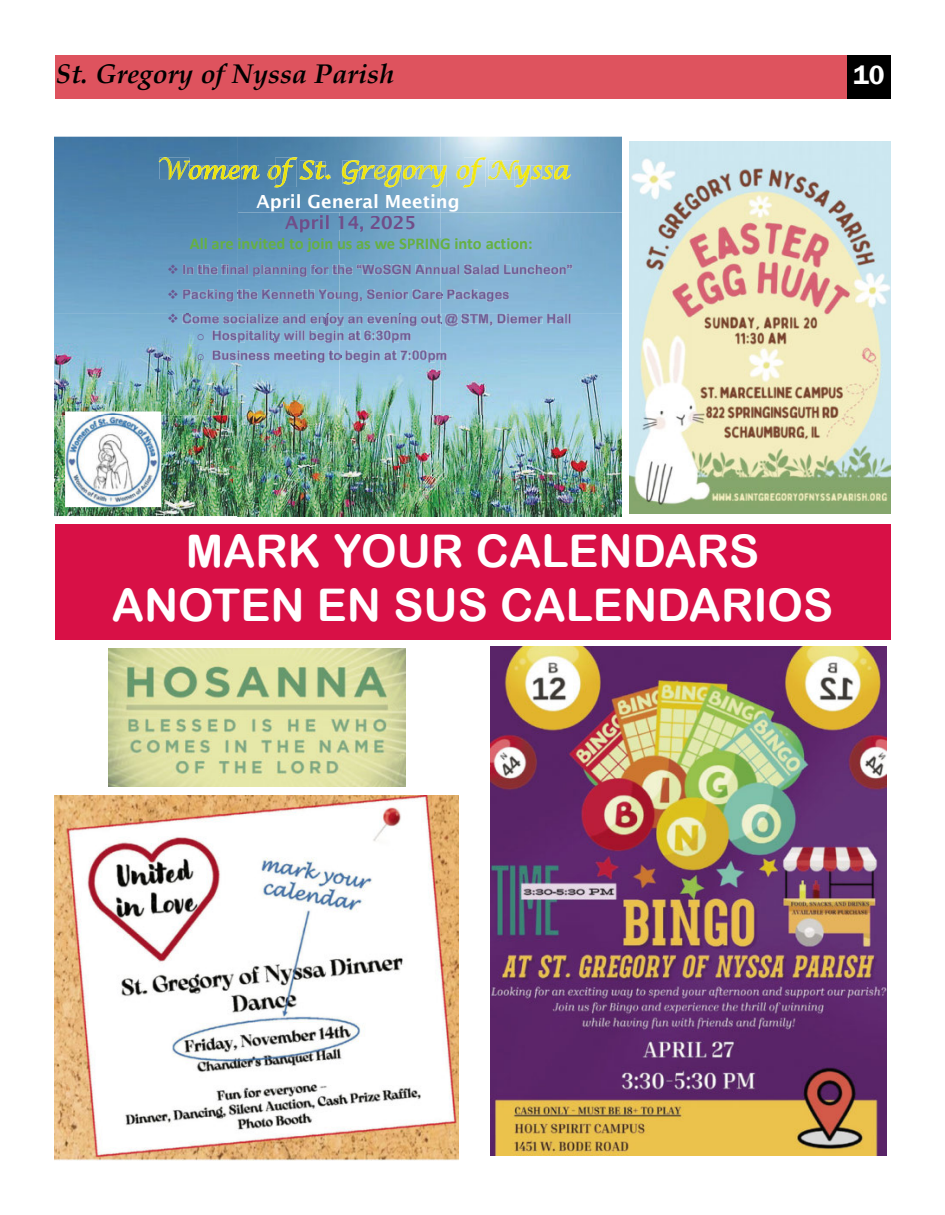
<style>
.page{position:relative;width:945px;height:1215px;background:#fff}
.page>*{position:absolute;margin:0;border:0;box-sizing:border-box;transform-origin:0 0}
.t1{font:45px/54px "Yrgmcn Arial Rounded MT Bold";color:#fff;text-align:center}
.t2{font:italic 700 27px "Book Antiqua";color:#000}
.t3{font:600 27px "Franklin Gothic";color:#fff}
.t4{font:italic 24.75px "Lucida Calligraphy";color:#f5e800}
.t5{font:600 18.15px "Lucida Sans";color:#fff}
.t6{font:600 18.15px "Lucida Sans";color:#714d89}
.t7{font:700 16.5px "Calibri";color:#66b042}
.t8{font:13.2px "Tkshfq Arial Rounded MT Bold";color:#6b5690}
.s1{font-family:"Courier New"}
</style>
<div class="page">
<div style="left:55px;top:55px;width:835px;height:44px;background:#de535e"></div>
<div style="left:847px;top:55px;width:43px;height:44px;background:#000"></div>
<img style="left:490px;top:646px;width:397px;height:509px">
<svg style="left:55px;top:137px;width:567px;height:380px;background:#6c9ec1"></svg>
<div style="left:55px;top:296px;width:183px;height:18px;background:#75abcd"></div>
<img style="left:191px;top:165px;width:38px;height:14px">
<img style="left:204px;top:176px;width:24px;height:3px">
<img style="left:159px;top:157px;width:31px;height:19px">
<svg style="left:169px;top:175px;width:13px;height:1px"></svg>
<img style="left:159px;top:176px;width:30px;height:3px">
<svg style="left:189px;top:166px;width:12px;height:13px"></svg>
<img style="left:238px;top:184px;width:203px;height:29px">
<img style="left:413px;top:194px;width:21px;height:14px">
<img style="left:375px;top:194px;width:36px;height:14px">
<img style="left:356px;top:198px;width:17px;height:10px">
<svg style="left:344px;top:198px;width:9px;height:10px"></svg>
<img style="left:322px;top:198px;width:20px;height:10px">
<img style="left:302px;top:195px;width:18px;height:13px">
<svg style="left:298px;top:194px;width:2px;height:14px"></svg>
<img style="left:283px;top:194px;width:11px;height:14px">
<img style="left:271px;top:198px;width:10px;height:14px">
<svg style="left:257px;top:195px;width:12px;height:13px"></svg>
<img style="left:342px;top:160px;width:17px;height:19px">
<svg style="left:343px;top:169px;width:26px;height:15px"></svg>
<img style="left:359px;top:165px;width:16px;height:14px">
<img style="left:299px;top:160px;width:27px;height:20px">
<svg style="left:300px;top:169px;width:31px;height:11px"></svg>
<img style="left:274px;top:157px;width:23px;height:24px">
<img style="left:287px;top:181px;width:10px;height:6px">
<img style="left:241px;top:165px;width:19px;height:14px">
<img style="left:243px;top:175px;width:16px;height:4px">
<svg style="left:229px;top:165px;width:11px;height:14px"></svg>
<svg style="left:268px;top:165px;width:19px;height:22px"></svg>
<img style="left:268px;top:165px;width:7px;height:14px">
<img style="left:441px;top:178px;width:181px;height:35px">
<img style="left:449px;top:198px;width:9px;height:14px">
<svg style="left:438px;top:198px;width:8px;height:10px"></svg>
<img style="left:553px;top:165px;width:18px;height:14px">
<img style="left:555px;top:176px;width:15px;height:3px">
<img style="left:488px;top:160px;width:31px;height:20px">
<img style="left:463px;top:157px;width:23px;height:24px">
<img style="left:476px;top:181px;width:10px;height:6px">
<svg style="left:375px;top:165px;width:72px;height:22px;background:#a4c1a3"></svg>
<svg style="left:457px;top:165px;width:19px;height:22px"></svg>
<img style="left:457px;top:165px;width:7px;height:14px">
<img style="left:488px;top:176px;width:26px;height:3px">
<svg style="left:514px;top:165px;width:39px;height:22px"></svg>
<img style="left:238px;top:297px;width:384px;height:17px">
<img style="left:304px;top:238px;width:7px;height:14px">
<svg style="left:285px;top:239px;width:18px;height:10px"></svg>
<img style="left:269px;top:238px;width:15px;height:11px">
<svg style="left:190px;top:238px;width:78px;height:11px"></svg>
<img style="left:326px;top:215px;width:3px;height:14px">
<img style="left:320px;top:215px;width:3px;height:14px">
<svg style="left:312px;top:219px;width:6px;height:10px"></svg>
<img style="left:300px;top:219px;width:10px;height:14px">
<svg style="left:285px;top:216px;width:13px;height:13px"></svg>
<img style="left:406px;top:216px;width:9px;height:14px">
<svg style="left:394px;top:216px;width:9px;height:13px"></svg>
<img style="left:382px;top:216px;width:10px;height:14px">
<img style="left:364px;top:216px;width:16px;height:13px">
<svg style="left:349px;top:216px;width:14px;height:16px"></svg>
<svg style="left:331px;top:216px;width:12px;height:13px"></svg>
<svg style="left:494px;top:238px;width:38px;height:11px"></svg>
<img style="left:474px;top:241px;width:19px;height:8px">
<svg style="left:312px;top:238px;width:161px;height:11px;background:#73a6c8"></svg>
<img style="left:55px;top:353px;width:183px;height:163px">
<svg style="left:198px;top:354px;width:6px;height:6px"></svg>
<img style="left:238px;top:363px;width:101px;height:52px">
<img style="left:339px;top:363px;width:102px;height:52px">
<img style="left:441px;top:323px;width:181px;height:92px">
<svg style="left:213px;top:350px;width:234px;height:13px;background:#94b3d3"></svg>
<img style="left:238px;top:415px;width:384px;height:101px">
<img style="left:55px;top:796px;width:404px;height:364px">
<img style="left:630px;top:141px;width:260px;height:372px">
<img style="left:108px;top:648px;width:297px;height:139px">
<div style="left:55px;top:524px;width:835px;height:116px;background:#d81046"></div>
<svg style="left:168px;top:289px;width:341px;height:13px;background:#82a5c8"></svg>
<svg style="left:168px;top:264px;width:404px;height:13px;background:#7fa1c5"></svg>
<svg style="left:168px;top:314px;width:403px;height:29px;background:#8bb2d2"></svg>
<h2 class="t2" style="left:56px;top:58px;width:340px">St. Gregory of Nyssa Parish</h2>
<h2 class="t3" style="left:853px;top:59px;width:33px">10</h2>
<h3 class="t4" style="left:158px;top:153px;width:412px">Women of St. Gregory of Nyssa</h3>
<h3 class="t5" style="left:256px;top:191px;width:205px">April General Meeting</h3>
<h3 class="t6" style="left:285px;top:212px;width:132px">April 14, 2025</h3>
<p class="t7" style="left:190px;top:237px;width:344px">All are invited to join us as we SPRING into action:</p>
<p class="t8" style="left:182px;top:262px;width:392px">In the final planning for the “WoSGN Annual Salad Luncheon”</p>
<p class="t8" style="left:182px;top:286px;width:329px">Packing the Kenneth Young, Senior Care Packages</p>
<p class="t8" style="left:182px;top:311px;width:391px">Come socialize and enjoy an evening out @ STM, Diemer Hall</p>
<p class="t8" style="left:197px;top:327px;width:216px"><span class="s1">o</span> Hospitality will begin at 6:30pm</p>
<p class="t8" style="left:197px;top:347px;width:252px"><span class="s1">o</span> Business meeting to begin at 7:00pm</p>
<h1 class="t1" style="left:112px;top:524px;width:723px">MARK YOUR CALENDARS<br>ANOTEN EN SUS CALENDARIOS</h1>
</div>
